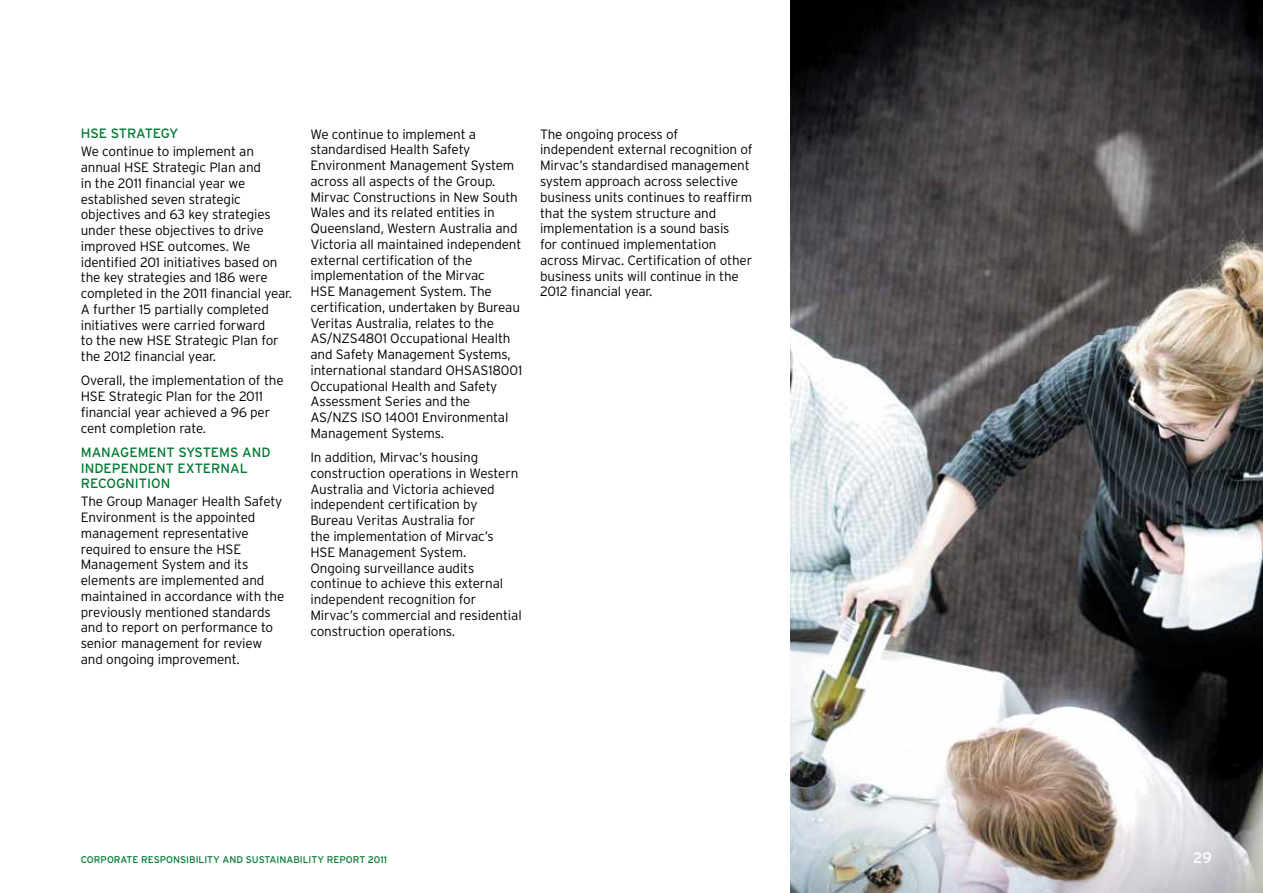
<style>
.page{position:relative;width:1263px;height:893px;background:#fff}
.page>*{position:absolute;margin:0;border:0;box-sizing:border-box;transform-origin:0 0}
.t1{font:15px "Interstate";color:#fff}
.t2{font:300 13.5px/15.8px "Interstate";letter-spacing:-.01em;color:#000}
.t3{font:13.5px/15.8px "Interstate";color:#007931}
.t4{font:13.5px "Interstate";letter-spacing:-.025em;color:#007931}
.t5{font:9.75px "Interstate";color:#007931}
</style>
<div class="page">
<img style="left:791px;top:0;width:472px;height:893px">
<p class="t3" style="left:81px;top:126px;width:10px">HSE</p>
<p class="t4" style="left:111px;top:126px;width:69px">STRATEGY</p>
<p class="t2" style="left:81px;top:144px;width:213px">We continue to implement an annual HSE Strategic Plan and<br>in the 2011 financial year we established seven strategic objectives and 63 key strategies under these objectives to drive improved HSE outcomes. We identified 201 initiatives based on the key strategies and 186 were completed in the 2011 financial year.<br>A further 15 partially completed initiatives were carried forward<br>to the new HSE Strategic Plan for the 2012 financial year.</p>
<p class="t2" style="left:81px;top:373px;width:204px">Overall, the implementation of the<br>HSE Strategic Plan for the 2011 financial year achieved a 96 per cent completion rate.</p>
<p class="t3" style="left:81px;top:444px;width:191px">MANAGEM ENT SYSTEMS AND<br>I NDEPENDENT EXTERNAL<br>RECOGNITION</p>
<p class="t2" style="left:81px;top:494px;width:205px">The Group Manager Health Safety<br>Environment is the appointed management representative required to ensure the HSE<br>Management System and its elements are implemented and maintained in accordance with the previously mentioned standards and to report on performance to senior management for review and ongoing improvement.</p>
<p class="t2" style="left:310px;top:126px;width:213px">We continue to implement a standardised Health Safety<br>Environment Management System across all aspects of the Group.<br>Mirvac Constructions in New South<br>Wales and its related entities in<br>Queensland, Western Australia and<br>Victoria all maintained independent external certification of the implementation of the Mirvac<br>HSE Management System. The certification, undertaken by Bureau<br>Veritas Australia, relates to the<br>AS/NZS4801 Occupational Health and Safety Management Systems, international standard OHSAS18001<br>Occupational Health and Safety<br>Assessment Series and the<br>AS/NZS ISO 14001 Environmental<br>Management Systems.</p>
<p class="t2" style="left:310px;top:449px;width:213px">In addition, Mirvac’s housing construction operations in Western<br>Australia and Victoria achieved independent certification by<br>Bureau Veritas Australia for<br>the implementation of Mirvac’s<br>HSE Management System.<br>Ongoing surveillance audits continue to achieve this external independent recognition for<br>Mirvac’s commercial and residential construction operations.</p>
<p class="t2" style="left:540px;top:126px;width:214px">The ongoing process of independent external recognition of<br>Mirvac’s standardised management system approach across selective business units continues to reaffirm that the system structure and implementation is a sound basis<br>for continued implementation across Mirvac. Certification of other business units will continue in the<br>2012 financial year.</p>
<p class="t5" style="left:81px;top:854px;width:308px">CORPORATE RESPONSIBILITY AND SUSTAINABILITY REPORT 2011</p>
<p class="t1" style="left:1193px;top:849px;width:20px">29</p>
</div>
